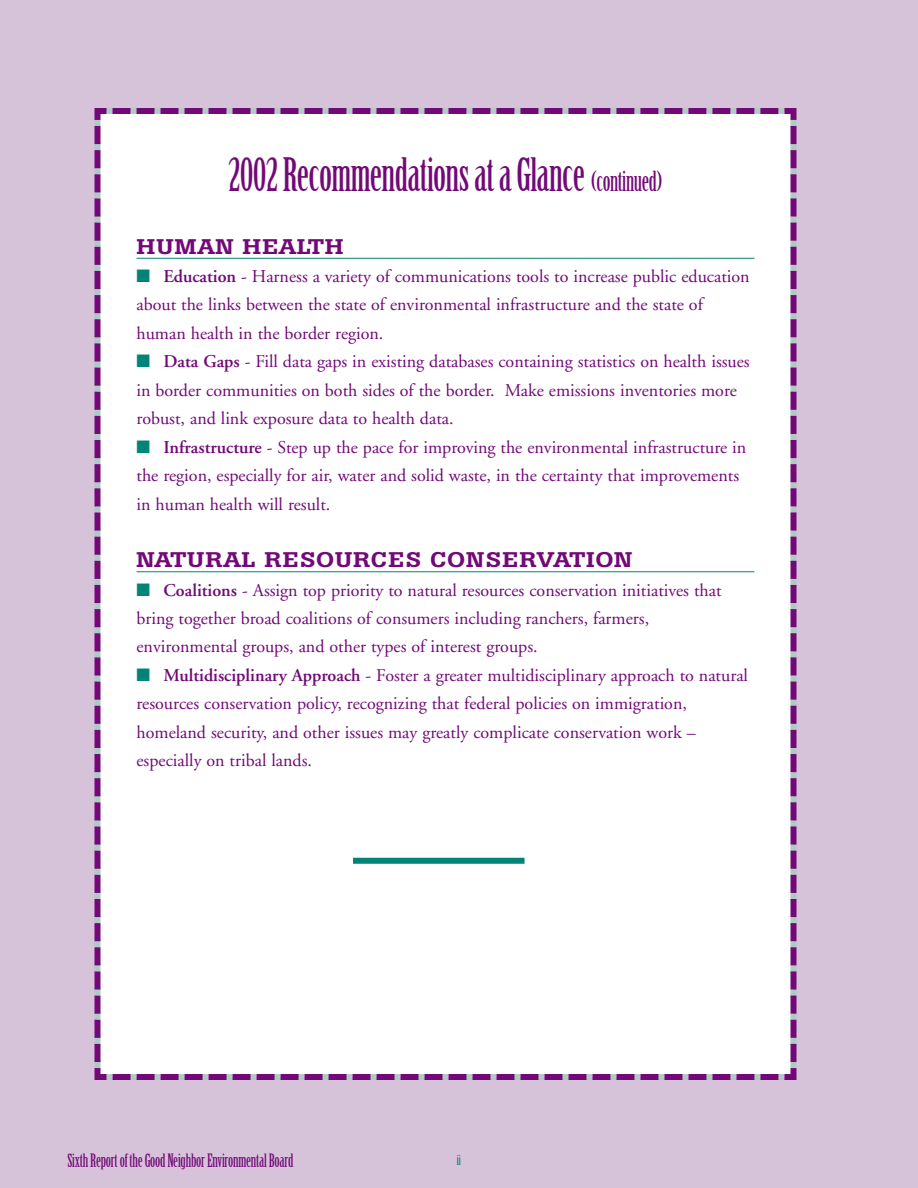
<style>
.page{position:relative;width:918px;height:1188px;background:#d6c3d9}
.page>*{position:absolute;margin:0;border:0;box-sizing:border-box;transform-origin:0 0}
.t1{font:45px "Birch";letter-spacing:-.015em;color:#720977}
.t2{font:500 21px "Boton";letter-spacing:.02em;color:#720977;scale:1.3 1}
.t3{font:18px/28.5px "Adobe Garamond";color:#720977}
.t4{font:18px "Birch";letter-spacing:-.01em;color:#720977}
.t5{font:13.5px "Birch";color:#008477}
.s1{font-size:27px}
.s2{color:#008477}
.s3{font-weight:600}
</style>
<div class="page">
<div style="left:94px;top:108px;width:703px;height:972px;background:#fff"></div>
<h1 class="t1" style="left:228px;top:157px;width:436px">2002 Recommendations at a Glance <span class="s1">(continued)</span></h1>
<h3 class="t2" style="left:136px;top:239px;width:161px">HUMAN HEALTH</h3>
<p class="t3" style="left:136px;top:264px;width:615px"><span class="s2">■</span> <span class="s3">Education</span> - Harness a variety of communications tools to increase public education about the links between the state of environmental infrastructure and the state of human health in the border region.</p>
<p class="t3" style="left:136px;top:349px;width:615px"><span class="s2">■</span> <span class="s3">Data Gaps</span> - Fill data gaps in existing databases containing statistics on health issues in border communities on both sides of the border. Make emissions inventories more robust, and link exposure data to health data.</p>
<p class="t3" style="left:136px;top:435px;width:611px"><span class="s2">■</span> <span class="s3">Infrastructure</span> - Step up the pace for improving the environmental infrastructure in the region, especially for air, water and solid waste, in the certainty that improvements in human health will result.</p>
<h3 class="t2" style="left:136px;top:552px;width:383px">NATURAL RESOURCES CONSERVATION</h3>
<p class="t3" style="left:136px;top:577px;width:587px"><span class="s2">■</span> <span class="s3">Coalitions</span> - Assign top priority to natural resources conservation initiatives that bring together broad coalitions of consumers including ranchers, farmers, environmental groups, and other types of interest groups.</p>
<p class="t3" style="left:136px;top:663px;width:613px"><span class="s2">■</span> <span class="s3">Multidisciplinary Approach</span> - Foster a greater multidisciplinary approach to natural resources conservation policy, recognizing that federal policies on immigration, homeland security, and other issues may greatly complicate conservation work – especially on tribal lands.</p>
<p class="t4" style="left:68px;top:1153px;width:227px">Sixth Report of the Good Neighbor Environmental Board</p>
<p class="t5" style="left:457px;top:1155px;width:6px">ii</p>
</div>
